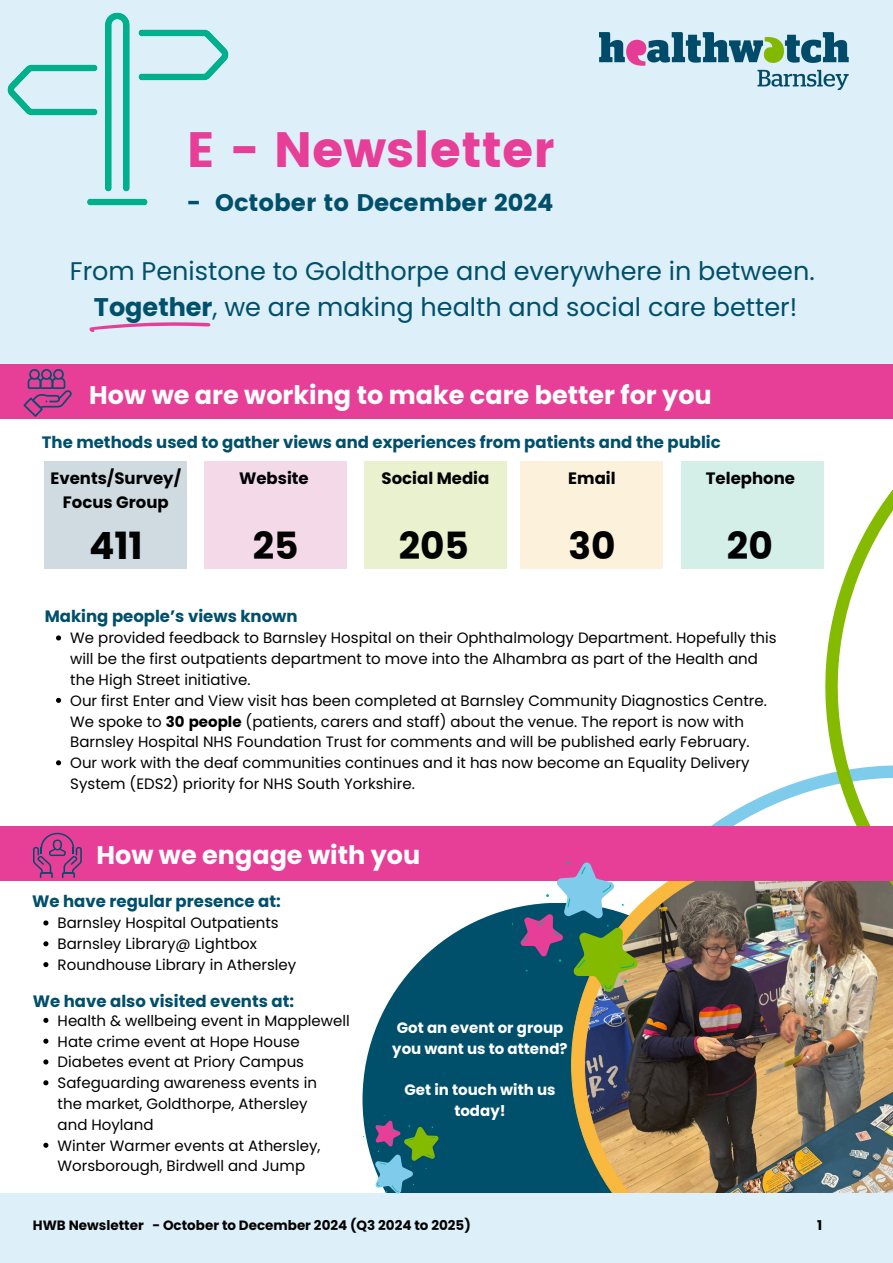
<style>
.page{position:relative;width:893px;height:1263px;background:#fff}
.page>*{position:absolute;margin:0;border:0;box-sizing:border-box;transform-origin:0 0}
.t1{font:49.5px "Poppins";color:#e73e97}
.t2{font:700 37.5px "Poppins";color:#020202}
.t3{font:25.5px/35.4px "Poppins";color:#004f6b;text-align:center}
.t4{font:700 25.5px "Poppins";color:#fff}
.t5{font:24px "Poppins";color:#004f6b}
.t6{font:700 16.5px "Poppins";color:#004f6b}
.t7{font:700 16.5px/23.1px "Poppins";color:#020202;text-align:center}
.t8{font:15px/20.9px "Poppins";color:#000}
.t9{font:700 15px/20.9px "Poppins";color:#fff}
.t10{font:700 13.5px "Poppins";color:#020202}
.s1{font-weight:700}
</style>
<div class="page">
<div style="left:0;top:0;width:893px;height:365px;background:#ddeff8"></div>
<img style="left:599px;top:32px;width:249px;height:57px">
<svg style="left:362px;top:906px;width:209px;height:288px;fill:#004f6b"></svg>
<img style="left:571px;top:880px;width:322px;height:314px">
<img style="left:7px;top:12px;width:222px;height:194px">
<div style="left:45px;top:461px;width:142px;height:108px;background:#cfdbe1"></div>
<div style="left:205px;top:461px;width:142px;height:108px;background:#f4d9e8"></div>
<div style="left:364px;top:461px;width:142px;height:108px;background:#e9f1cf"></div>
<svg style="left:699px;top:461px;width:194px;height:438px"></svg>
<div style="left:681px;top:461px;width:142px;height:108px;background:#d3efe8"></div>
<div style="left:521px;top:461px;width:142px;height:108px;background:#fcf1db"></div>
<div style="left:0;top:365px;width:893px;height:54px;background:#e73e97"></div>
<svg style="left:89px;top:322px;width:122px;height:10px"></svg>
<div style="left:0;top:826px;width:893px;height:54px;background:#e73e97"></div>
<div style="left:29px;top:369px;width:11px;height:11px;border:2px solid #04506c;border-radius:50%"></div>
<div style="left:41px;top:369px;width:11px;height:11px;border:2px solid #04506c;border-radius:50%"></div>
<svg style="left:23px;top:376px;width:49px;height:41px"></svg>
<div style="left:53px;top:369px;width:11px;height:11px;border:2px solid #04506c;border-radius:50%"></div>
<svg style="left:33px;top:833px;width:49px;height:45px"></svg>
<div style="left:0;top:1194px;width:893px;height:69px;background:#ddeff8"></div>
<svg style="left:43px;top:1018px;width:5px;height:5px"></svg>
<svg style="left:43px;top:1039px;width:5px;height:5px"></svg>
<svg style="left:43px;top:1059px;width:5px;height:5px"></svg>
<svg style="left:43px;top:1080px;width:5px;height:5px"></svg>
<svg style="left:43px;top:1143px;width:5px;height:5px"></svg>
<svg style="left:363px;top:1115px;width:83px;height:83px;background:#4b8088"></svg>
<svg style="left:520px;top:861px;width:118px;height:131px"></svg>
<svg style="left:43px;top:920px;width:5px;height:5px"></svg>
<svg style="left:43px;top:941px;width:5px;height:5px"></svg>
<svg style="left:43px;top:962px;width:5px;height:5px"></svg>
<svg style="left:56px;top:635px;width:5px;height:5px"></svg>
<svg style="left:56px;top:698px;width:5px;height:5px"></svg>
<svg style="left:56px;top:760px;width:5px;height:5px"></svg>
<h4 class="t1" style="left:187px;top:121px;width:369px">E - Newsletter</h4>
<h4 class="t5" style="left:187px;top:188px;width:368px">- October to December 2024</h4>
<p class="t3" style="left:70px;top:254px;width:746px">From Penistone to Goldthorpe and everywhere in between.<br><span class="s1">Together</span>, we are making health and social care better!</p>
<p class="t4" style="left:89px;top:377px;width:624px">How we are working to make care better for you</p>
<p class="t6" style="left:42px;top:431px;width:680px">The methods used to gather views and experiences from patients and the public</p>
<h4 class="t7" style="left:706px;top:467px;width:91px">Telephone</h4>
<h4 class="t7" style="left:50px;top:467px;width:132px">Events/Survey/<br>Focus Group</h4>
<p class="t2" style="left:89px;top:520px;width:55px">411</p>
<p class="t7" style="left:239px;top:467px;width:71px">Website</p>
<p class="t7" style="left:382px;top:467px;width:109px">Social Media</p>
<h2 class="t7" style="left:568px;top:467px;width:49px">Email</h2>
<p class="t2" style="left:727px;top:519px;width:47px">20</p>
<p class="t2" style="left:568px;top:520px;width:49px">30</p>
<p class="t2" style="left:399px;top:520px;width:72px">205</p>
<p class="t2" style="left:253px;top:520px;width:47px">25</p>
<p class="t6" style="left:45px;top:605px;width:254px">Making people’s views known</p>
<h1 class="t8" style="left:70px;top:628px;width:708px">We provided feedback to Barnsley Hospital on their Ophthalmology Department. Hopefully this will be the first outpatients department to move into the Alhambra as part of the Health and the High Street initiative.</h1>
<h1 class="t8" style="left:70px;top:690px;width:698px">Our first Enter and View visit has been completed at Barnsley Community Diagnostics Centre.<br>We spoke to <span class="s1">30 people</span> (patients, carers and staff) about the venue. The report is now with<br>Barnsley Hospital NHS Foundation Trust for comments and will be published early February.</h1>
<p class="t8" style="left:70px;top:752px;width:681px">Our work with the deaf communities continues and it has now become an Equality Delivery<br>System (EDS2) priority for NHS South Yorkshire.</p>
<p class="t4" style="left:97px;top:837px;width:325px">How we engage with you</p>
<h4 class="t6" style="left:32px;top:890px;width:250px">We have regular presence at:</h4>
<h4 class="t8" style="left:58px;top:913px;width:223px">Barnsley Hospital Outpatients</h4>
<p class="t8" style="left:58px;top:933px;width:201px">Barnsley Library@ Lightbox</p>
<h4 class="t8" style="left:58px;top:954px;width:240px">Roundhouse Library in Athersley</h4>
<h4 class="t6" style="left:33px;top:990px;width:263px">We have also visited events at:</h4>
<p class="t8" style="left:58px;top:1010px;width:294px">Health &amp; wellbeing event in Mapplewell</p>
<h2 class="t8" style="left:58px;top:1031px;width:244px">Hate crime event at Hope House</h2>
<h4 class="t8" style="left:58px;top:1052px;width:248px">Diabetes event at Priory Campus</h4>
<p class="t8" style="left:58px;top:1072px;width:261px">Safeguarding awareness events in the market, Goldthorpe, Athersley and Hoyland</p>
<h4 class="t8" style="left:58px;top:1135px;width:264px">Winter Warmer events at Athersley,<br>Worsborough, Birdwell and Jump</h4>
<h2 class="t9" style="left:392px;top:1017px;width:177px">Got an event or group you want us to attend?</h2>
<h3 class="t9" style="left:404px;top:1079px;width:152px;text-align:center">Get in touch with us today!</h3>
<p class="t10" style="left:33px;top:1216px;width:439px">HWB Newsletter - October to December 2024 (Q3 2024 to 2025)</p>
<p class="t10" style="left:817px;top:1216px;width:7px">1</p>
</div>
